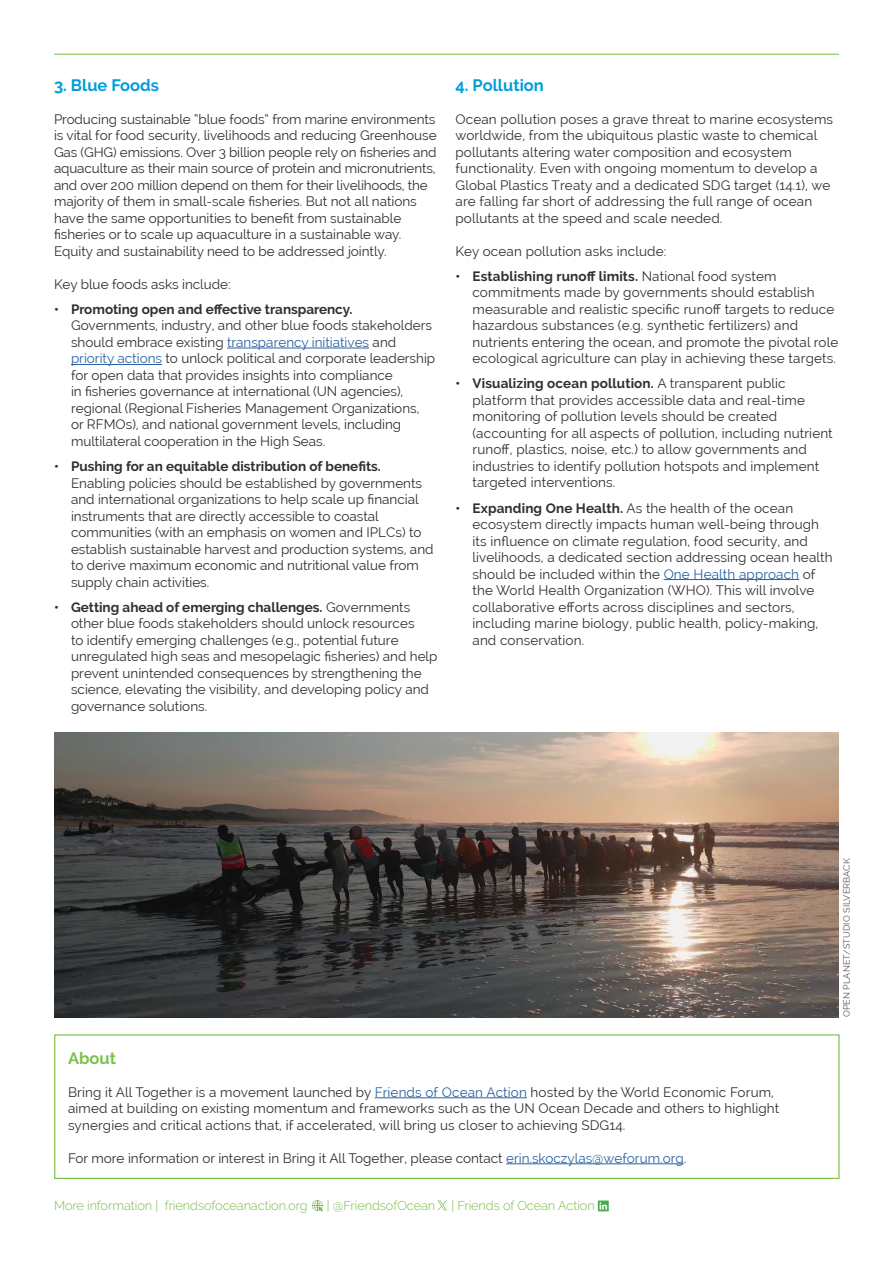
<style>
.page{position:relative;width:893px;height:1263px;background:#fff}
.page>*{position:absolute;margin:0;border:0;box-sizing:border-box;transform-origin:0 0}
.t1{font:700 16.5px "Raleway";color:#049ddb}
.t2{font:700 16.5px "Raleway";color:#7ac24b}
.t3{font:13.5px/16.5px "Raleway";color:#312f30}
.t4{font:300 12.75px "Raleway";letter-spacing:-.005em;color:#74bf43}
.t5{font:9px "Raleway";letter-spacing:.01em;color:#57585a}
.s1{font-weight:700}
.s2{color:#2b62a1}
</style>
<div class="page">
<hr style="left:227px;top:348px;width:142px;height:1px;background:#2b62a1">
<hr style="left:71px;top:364px;width:91px;height:1px;background:#2b62a1">
<hr style="left:664px;top:579px;width:135px;height:1px;background:#2b62a1">
<hr style="left:54px;top:54px;width:785px;height:1px;background:#74bf43">
<img style="left:54px;top:732px;width:785px;height:285px">
<hr style="left:375px;top:1097px;width:152px;height:1px;background:#2b62a1">
<hr style="left:506px;top:1163px;width:178px;height:1px;background:#2b62a1">
<div style="left:54px;top:1034px;width:785px;height:145px;border:1px solid #74bf43"></div>
<svg style="left:437px;top:1200px;width:10px;height:10px"></svg>
<svg style="left:598px;top:1200px;width:11px;height:11px"></svg>
<svg style="left:599px;top:1202px;width:8px;height:7px"></svg>
<svg style="left:312px;top:1200px;width:11px;height:11px"></svg>
<p class="t1" style="left:54px;top:76px;width:107px">3. Blue Foods</p>
<p class="t3" style="left:54px;top:111px;width:384px">Producing sustainable “blue foods” from marine environments is vital for food security, livelihoods and reducing Greenhouse Gas (GHG) emissions. Over 3 billion people rely on fisheries and aquaculture as their main source of protein and micronutrients, and over 200 million depend on them for their livelihoods, the majority of them in small-scale fisheries. But not all nations have the same opportunities to benefit from sustainable fisheries or to scale up aquaculture in a sustainable way.<br>Equity and sustainability need to be addressed jointly.</p>
<p class="t3" style="left:54px;top:276px;width:178px">Key blue foods asks include:</p>
<p class="t3" style="left:71px;top:301px;width:366px;text-indent:-17px"><span class="s1">• Promoting open and effective transparency.<br></span>Governments, industry, and other blue foods stakeholders should embrace existing <span class="s2">transparency initiatives</span> and <span class="s2">priority actions</span> to unlock political and corporate leadership for open data that provides insights into compliance<br>in fisheries governance at international (UN agencies), regional (Regional Fisheries Management Organizations, or RFMOs), and national government levels, including multilateral cooperation in the High Seas.</p>
<p class="t3" style="left:71px;top:458px;width:364px;text-indent:-17px"><span class="s1">• Pushing for an equitable distribution of benefits.<br></span>Enabling policies should be established by governments and international organizations to help scale up financial instruments that are directly accessible to coastal communities (with an emphasis on women and IPLCs) to establish sustainable harvest and production systems, and to derive maximum economic and nutritional value from supply chain activities.</p>
<p class="t3" style="left:71px;top:598px;width:368px;text-indent:-17px"><span class="s1">• Getting ahead of emerging challenges.</span> Governments other blue foods stakeholders should unlock resources<br>to identify emerging challenges (e.g., potential future unregulated high seas and mesopelagic fisheries) and help prevent unintended consequences by strengthening the science, elevating the visibility, and developing policy and governance solutions.</p>
<p class="t1" style="left:455px;top:76px;width:90px">4. Pollution</p>
<p class="t3" style="left:455px;top:111px;width:379px">Ocean pollution poses a grave threat to marine ecosystems worldwide, from the ubiquitous plastic waste to chemical pollutants altering water composition and ecosystem functionality. Even with ongoing momentum to develop a Global Plastics Treaty and a dedicated SDG target (14.1), we are falling far short of addressing the full range of ocean pollutants at the speed and scale needed.</p>
<p class="t3" style="left:455px;top:243px;width:213px">Key ocean pollution asks include:</p>
<p class="t3" style="left:472px;top:268px;width:367px;text-indent:-17px"><span class="s1">• Establishing runoff limits.</span> National food system commitments made by governments should establish measurable and realistic specific runoff targets to reduce hazardous substances (e.g. synthetic fertilizers) and nutrients entering the ocean, and promote the pivotal role ecological agriculture can play in achieving these targets.</p>
<p class="t3" style="left:472px;top:375px;width:362px;text-indent:-17px"><span class="s1">• Visualizing ocean pollution.</span> A transparent public platform that provides accessible data and real-time monitoring of pollution levels should be created (accounting for all aspects of pollution, including nutrient runoff, plastics, noise, etc.) to allow governments and industries to identify pollution hotspots and implement targeted interventions.</p>
<p class="t3" style="left:472px;top:499px;width:362px;text-indent:-17px"><span class="s1">• Expanding One Health.</span> As the health of the ocean ecosystem directly impacts human well-being through its influence on climate regulation, food security, and livelihoods, a dedicated section addressing ocean health should be included within the <span class="s2">One Health approach</span> of the World Health Organization (WHO). This will involve collaborative efforts across disciplines and sectors, including marine biology, public health, policy-making, and conservation.</p>
<p class="t5" style="left:841px;top:1017px;width:160px;rotate:-90deg">OPEN PLANET/STUDIO SILVERBACK</p>
<p class="t2" style="left:68px;top:1048px;width:50px">About</p>
<p class="t3" style="left:68px;top:1084px;width:713px">Bring it All Together is a movement launched by <span class="s2">Friends of Ocean Action</span> hosted by the World Economic Forum, aimed at building on existing momentum and frameworks such as the UN Ocean Decade and others to highlight synergies and critical actions that, if accelerated, will bring us closer to achieving SDG14.</p>
<p class="t3" style="left:68px;top:1150px;width:620px">For more information or interest in Bring it All Together, please contact <span class="s2">erin.skoczylas@weforum.org</span>.</p>
<p class="t4" style="left:54px;top:1198px;width:255px">More information | friendsofoceanaction.org</p>
<p class="t4" style="left:327px;top:1198px;width:110px">| @FriendsofOcean</p>
<p class="t4" style="left:451px;top:1198px;width:145px">| Friends of Ocean Action</p>
</div>
